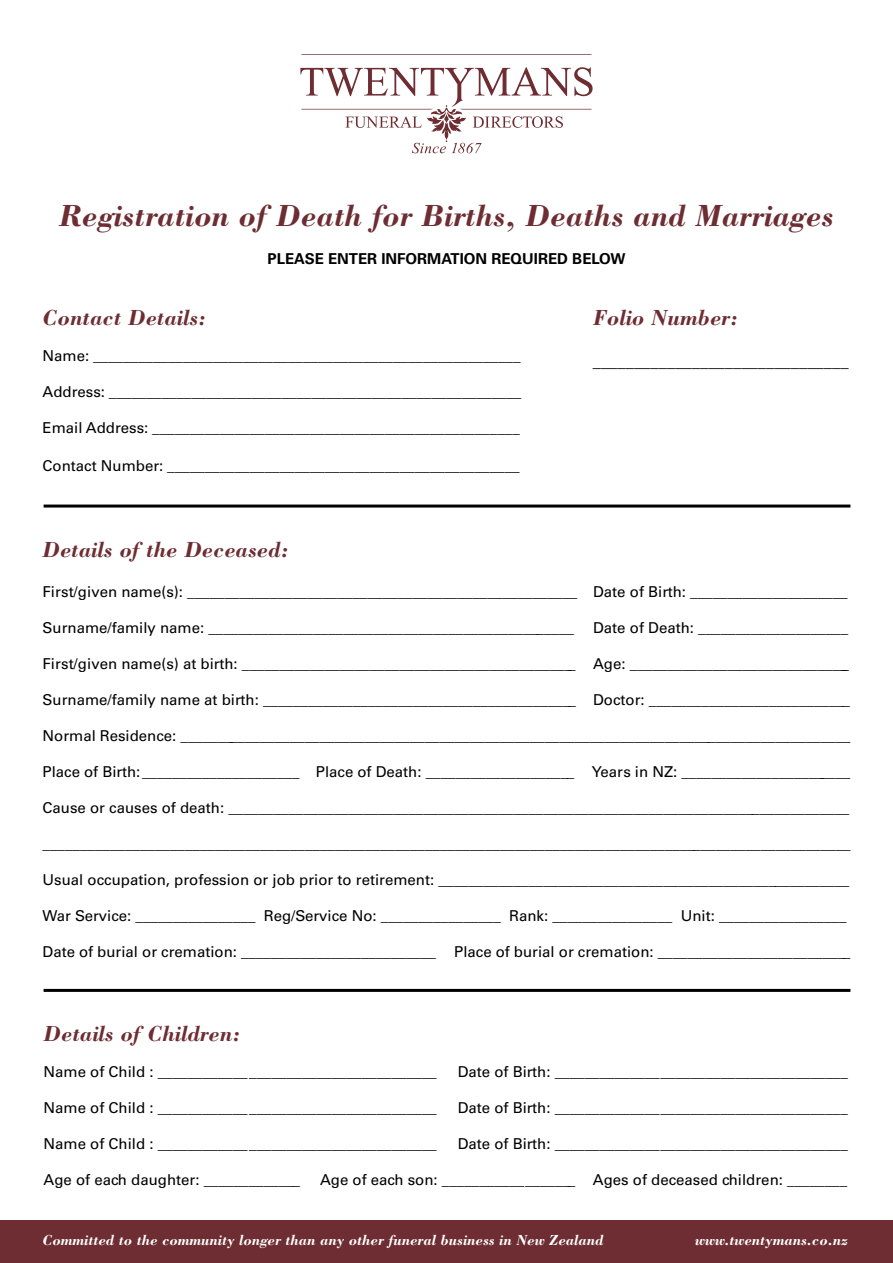
<style>
.page{position:relative;width:893px;height:1263px;background:#fff}
.page>*{position:absolute;margin:0;border:0;box-sizing:border-box;transform-origin:0 0}
.t1{font:italic 700 31.5px "Bodoni";color:#6d2d32}
.t2{font:italic 700 22.5px "Bodoni";color:#6d2d32}
.t3{font:italic 16.5px "Univers";color:#000}
.t4{font:15px "Univers";color:#000}
.t5{font:italic 15px "Univers";color:#000}
.t6{font:italic 700 15px "Bodoni";color:#fff}
.t7{font:700 15px "Univers";color:#000}
.s1{font-style:normal}
</style>
<div class="page">
<svg style="left:300px;top:54px;width:293px;height:99px"></svg>
<hr style="left:44px;top:504px;width:806px;height:3px;background:#000">
<div style="left:0;top:1220px;width:893px;height:43px;background:#6d2d32"></div>
<hr style="left:44px;top:989px;width:806px;height:3px;background:#000">
<h1 class="t1" style="left:59px;top:196px;width:776px">Registration of Death for Births, Deaths and Marriages</h1>
<p class="t7" style="left:268px;top:250px;width:359px">PLEASE ENTER INFORMATION REQUIRED BELOW</p>
<h2 class="t2" style="left:43px;top:304px;width:165px">Contact Details:</h2>
<p class="t5" style="left:43px;top:347px;width:480px"><span class="s1">Name:</span> _________________________________________________________</p>
<p class="t5" style="left:43px;top:383px;width:481px"><span class="s1">Address:</span> _______________________________________________________</p>
<p class="t5" style="left:43px;top:419px;width:479px"><span class="s1">Email Address:</span> _________________________________________________</p>
<p class="t5" style="left:43px;top:457px;width:479px"><span class="s1">Contact Number:</span> _______________________________________________</p>
<h2 class="t2" style="left:593px;top:304px;width:146px">Folio Number:</h2>
<p class="t3" style="left:593px;top:351px;width:257px">_______________________________</p>
<h2 class="t2" style="left:43px;top:536px;width:247px">Details of the Deceased:</h2>
<p class="t4" style="left:43px;top:582px;width:536px">First/given name(s): ____________________________________________________</p>
<p class="t4" style="left:43px;top:618px;width:533px">Surname/family name: _________________________________________________</p>
<p class="t4" style="left:43px;top:654px;width:535px">First/given name(s) at birth: _____________________________________________</p>
<p class="t4" style="left:43px;top:690px;width:535px">Surname/family name at birth: __________________________________________</p>
<p class="t4" style="left:43px;top:726px;width:809px">Normal Residence: __________________________________________________________________________________________</p>
<p class="t4" style="left:43px;top:762px;width:809px">Place of Birth: _____________________ Place of Death: ____________________ Years in NZ: _______________________</p>
<p class="t4" style="left:43px;top:798px;width:808px">Cause or causes of death: ___________________________________________________________________________________</p>
<p class="t4" style="left:43px;top:834px;width:810px">____________________________________________________________________________________________________________</p>
<p class="t4" style="left:43px;top:870px;width:808px">Usual occupation, profession or job prior to retirement: _______________________________________________________</p>
<p class="t4" style="left:43px;top:906px;width:805px">War Service: ________________ Reg/Service No: ________________ Rank: ________________ Unit: _________________</p>
<p class="t4" style="left:43px;top:942px;width:809px">Date of burial or cremation: __________________________ Place of burial or cremation: __________________________</p>
<p class="t4" style="left:593px;top:582px;width:256px">Date of Birth: _____________________</p>
<p class="t4" style="left:593px;top:618px;width:257px">Date of Death: ____________________</p>
<p class="t4" style="left:593px;top:654px;width:257px">Age: ______________________________</p>
<p class="t4" style="left:593px;top:690px;width:258px">Doctor: ___________________________</p>
<h2 class="t2" style="left:44px;top:1019px;width:198px">Details of Children:</h2>
<p class="t4" style="left:44px;top:1063px;width:395px">Name of Child : _____________________________________</p>
<p class="t4" style="left:458px;top:1063px;width:392px">Date of Birth: _______________________________________</p>
<p class="t4" style="left:44px;top:1099px;width:395px">Name of Child : _____________________________________</p>
<p class="t4" style="left:458px;top:1099px;width:392px">Date of Birth: _______________________________________</p>
<p class="t4" style="left:44px;top:1135px;width:395px">Name of Child : _____________________________________</p>
<p class="t4" style="left:458px;top:1135px;width:392px">Date of Birth: _______________________________________</p>
<p class="t4" style="left:44px;top:1171px;width:258px">Age of each daughter: _____________</p>
<p class="t4" style="left:320px;top:1171px;width:529px">Age of each son: __________________ Ages of deceased children: ________</p>
<p class="t6" style="left:43px;top:1231px;width:562px">Committed to the community longer than any other funeral business in New Zealand</p>
<p class="t6" style="left:695px;top:1231px;width:154px">www.twentymans.co.nz</p>
</div>
